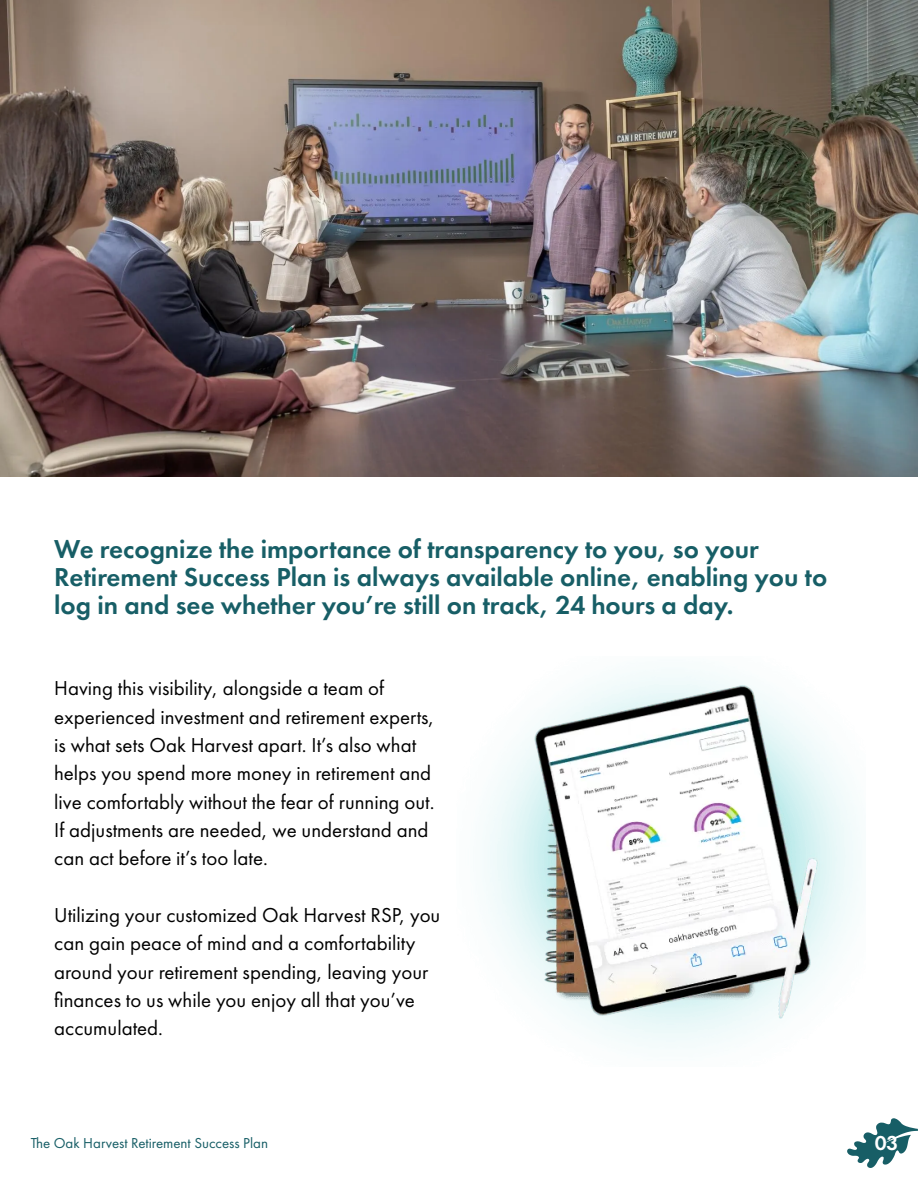
<style>
.page{position:relative;width:918px;height:1188px;background:#fff}
.page>*{position:absolute;margin:0;border:0;box-sizing:border-box;transform-origin:0 0}
.t1{font:600 26.85px/28.3px "Futura PT";color:#175e66}
.t2{font:20.85px/28.3px "Futura PT";color:#000}
.t3{font:600 20.85px "Futura PT";color:#fff}
.t4{font:15px "Futura PT";color:#175e66}
</style>
<div class="page">
<img style="left:484px;top:669px;width:377px;height:379px">
<img style="left:0;top:0;width:918px;height:477px">
<svg style="left:847px;top:1118px;width:71px;height:50px"></svg>
<p class="t1" style="left:54px;top:534px;width:775px">We recognize the importance of transparency to you, so your<br>Retirement Success Plan is always available online, enabling you to log in and see whether you’re still on track, 24 hours a day.</p>
<p class="t2" style="left:54px;top:674px;width:382px">Having this visibility, alongside a team of experienced investment and retirement experts, is what sets Oak Harvest apart. It’s also what helps you spend more money in retirement and live comfortably without the fear of running out.<br>If adjustments are needed, we understand and can act before it’s too late.</p>
<p class="t2" style="left:54px;top:901px;width:388px">Utilizing your customized Oak Harvest RSP, you can gain peace of mind and a comfortability around your retirement spending, leaving your finances to us while you enjoy all that you’ve accumulated.</p>
<p class="t4" style="left:31px;top:1134px;width:239px">The Oak Harvest Retirement Success Plan</p>
<p class="t3" style="left:875px;top:1130px;width:25px">03</p>
</div>
